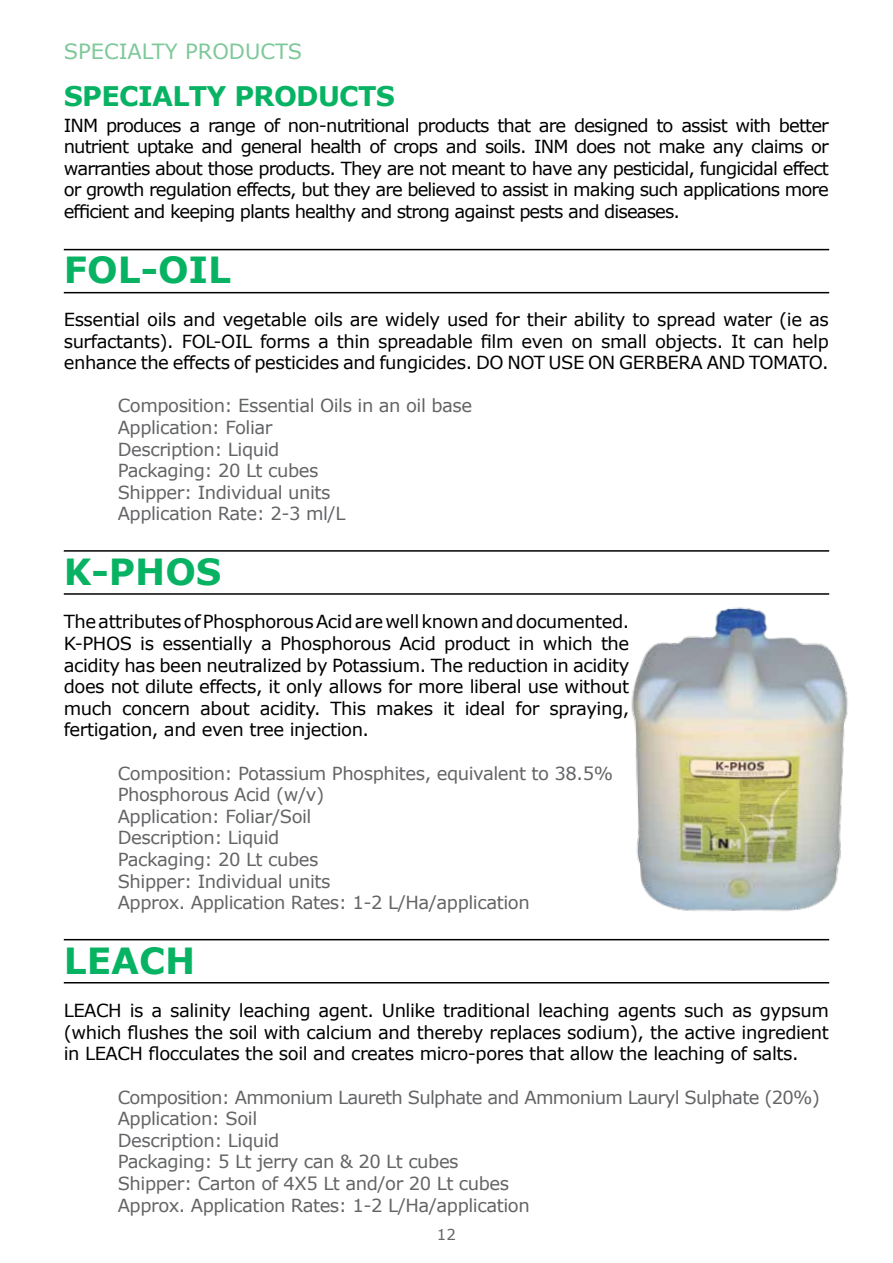
<style>
.page{position:relative;width:893px;height:1263px;background:#fff}
.page>*{position:absolute;margin:0;border:0;box-sizing:border-box;transform-origin:0 0}
.t1{font:700 36px "Verdana";color:#07b363}
.t2{font:700 27px "Verdana";letter-spacing:-.025em;color:#07b363}
.t3{font:21px "Verdana";color:#7dc899}
.t4{font:18px/21.6px "Verdana";letter-spacing:-.025em;color:#000;text-align:justify}
.t5{font:18px/21.6px "Verdana";letter-spacing:-.025em;color:#636466}
.t6{font:15px "Verdana";color:#636466}
</style>
<div class="page">
<img style="left:631px;top:607px;width:217px;height:304px">
<hr style="left:64px;top:982px;width:765px;height:1px;background:#000">
<hr style="left:64px;top:939px;width:765px;height:1px;background:#000">
<hr style="left:64px;top:593px;width:765px;height:2px;background:#000">
<hr style="left:64px;top:550px;width:765px;height:2px;background:#000">
<hr style="left:64px;top:292px;width:765px;height:1px;background:#000">
<hr style="left:64px;top:249px;width:765px;height:1px;background:#000">
<p class="t3" style="left:64px;top:37px;width:240px">SPECIALTY PRODUCTS</p>
<h2 class="t2" style="left:64px;top:77px;width:333px">SPECIALTY PRODUCTS</h2>
<p class="t4" style="left:64px;top:114px;width:767px">INM produces a range of non-nutritional products that are designed to assist with better nutrient uptake and general health of crops and soils. INM does not make any claims or warranties about those products. They are not meant to have any pesticidal, fungicidal effect or growth regulation effects, but they are believed to assist in making such applications more efficient and keeping plants healthy and strong against pests and diseases.</p>
<h1 class="t1" style="left:64px;top:244px;width:169px">FOL-OIL</h1>
<p class="t4" style="left:64px;top:308px;width:767px">Essential oils and vegetable oils are widely used for their ability to spread water (ie as surfactants). FOL-OIL forms a thin spreadable film even on small objects. It can help enhance the effects of pesticides and fungicides. DO NOT USE ON GERBERA AND TOMATO.</p>
<p class="t5" style="left:118px;top:395px;width:356px">Composition: Essential Oils in an oil base<br>Application: Foliar<br>Description: Liquid<br>Packaging: 20 Lt cubes<br>Shipper: Individual units<br>Application Rate: 2-3 ml/L</p>
<h1 class="t1" style="left:64px;top:547px;width:159px">K-PHOS</h1>
<p class="t4" style="left:64px;top:611px;width:567px">The attributes of Phosphorous Acid are well known and documented.<br>K-PHOS is essentially a Phosphorous Acid product in which the acidity has been neutralized by Potassium. The reduction in acidity does not dilute effects, it only allows for more liberal use without much concern about acidity. This makes it ideal for spraying, fertigation, and even tree injection.</p>
<p class="t5" style="left:118px;top:762px;width:497px">Composition: Potassium Phosphites, equivalent to 38.5%<br>Phosphorous Acid (w/v)<br>Application: Foliar/Soil<br>Description: Liquid<br>Packaging: 20 Lt cubes<br>Shipper: Individual units<br>Approx. Application Rates: 1-2 L/Ha/application</p>
<h1 class="t1" style="left:64px;top:935px;width:133px">LEACH</h1>
<p class="t4" style="left:64px;top:1000px;width:767px">LEACH is a salinity leaching agent. Unlike traditional leaching agents such as gypsum (which flushes the soil with calcium and thereby replaces sodium), the active ingredient in LEACH flocculates the soil and creates micro-pores that allow the leaching of salts.</p>
<p class="t5" style="left:118px;top:1086px;width:704px">Composition: Ammonium Laureth Sulphate and Ammonium Lauryl Sulphate (20%)<br>Application: Soil<br>Description: Liquid<br>Packaging: 5 Lt jerry can &amp; 20 Lt cubes<br>Shipper: Carton of 4X5 Lt and/or 20 Lt cubes<br>Approx. Application Rates: 1-2 L/Ha/application</p>
<p class="t6" style="left:437px;top:1225px;width:21px">12</p>
</div>
